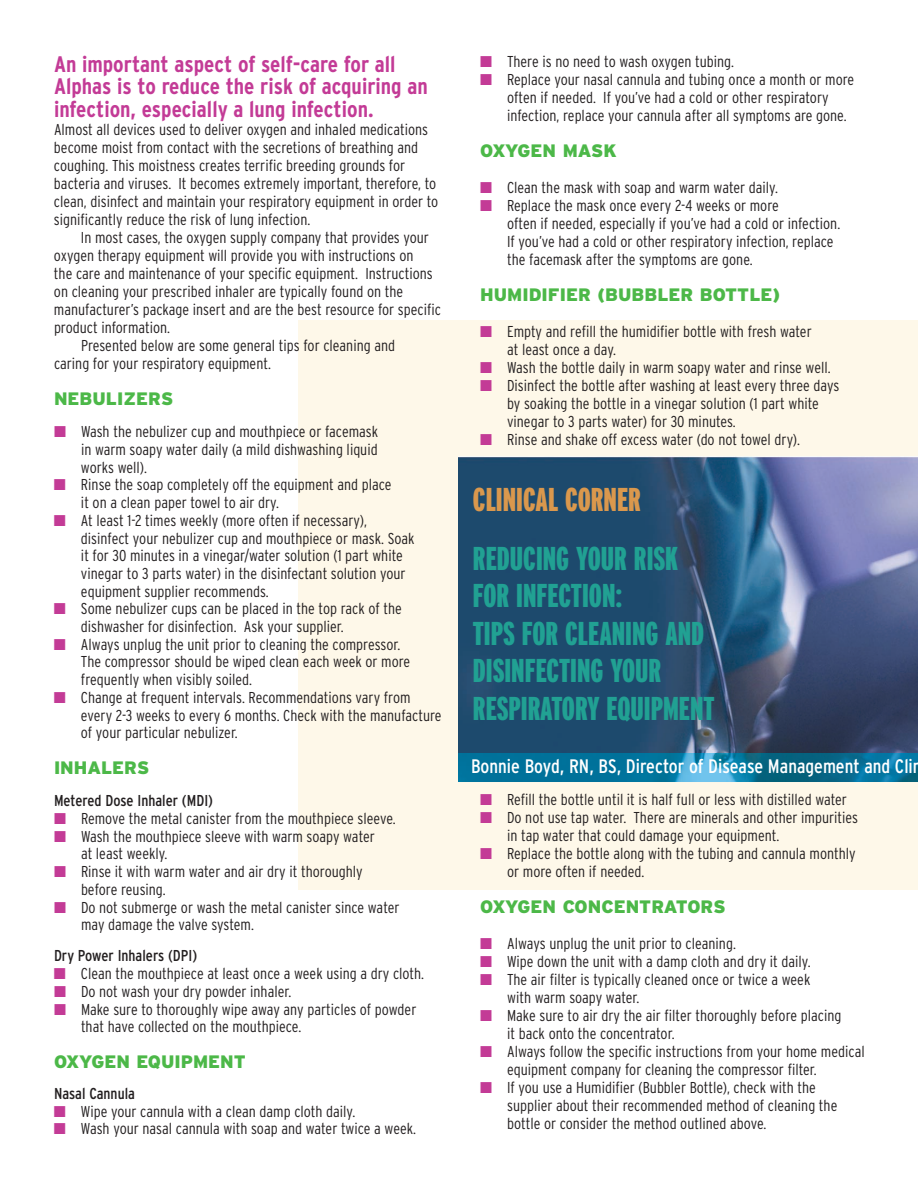
<style>
.page{position:relative;width:918px;height:1188px;background:#fff}
.page>*{position:absolute;margin:0;border:0;box-sizing:border-box;transform-origin:0 0}
.t1{font:900 extra-condensed 33px/37.5px "Interstate";color:#21a193}
.t2{font:900 extra-condensed 33px "Interstate";color:#da984d}
.t3{font:700 condensed 22.5px/22.5px "Interstate";color:#c33b96}
.t4{font:condensed 19.5px "Interstate";color:#fff}
.t5{font:900 18px "Interstate";color:#4cb848}
.t6{font:300 condensed 15.75px/18px "Interstate";color:#231f20}
.t7{font:condensed 15.75px "Interstate";color:#231f20}
.s1{color:#c33b96}
</style>
<div class="page">
<div style="left:298px;top:320px;width:620px;height:570px;background:#fef8e9"></div>
<img style="left:459px;top:457px;width:459px;height:296px">
<img style="left:459px;top:753px;width:459px;height:29px">
<h2 class="t3" style="left:54px;top:53px;width:375px">An important aspect of self-care for all<br>Alphas is to reduce the risk of acquiring an infection, especially a lung infection.</h2>
<p class="t6" style="left:54px;top:121px;width:386px">Almost all devices used to deliver oxygen and inhaled medications become moist from contact with the secretions of breathing and coughing. This moistness creates terrific breeding grounds for bacteria and viruses. It becomes extremely important, therefore, to clean, disinfect and maintain your respiratory equipment in order to significantly reduce the risk of lung infection.</p>
<p class="t6" style="left:81px;top:229px;width:350px">In most cases, the oxygen supply company that provides your</p>
<p class="t6" style="left:54px;top:247px;width:361px">oxygen therapy equipment will provide you with instructions on</p>
<p class="t6" style="left:54px;top:265px;width:380px">the care and maintenance of your specific equipment. Instructions</p>
<p class="t6" style="left:54px;top:283px;width:351px">on cleaning your prescribed inhaler are typically found on the</p>
<p class="t6" style="left:54px;top:301px;width:389px">manufacturer’s package insert and are the best resource for specific</p>
<p class="t6" style="left:54px;top:319px;width:118px">product information.</p>
<p class="t6" style="left:81px;top:337px;width:316px">Presented below are some general tips for cleaning and</p>
<p class="t6" style="left:54px;top:355px;width:218px">caring for your respiratory equipment.</p>
<p class="t5" style="left:54px;top:388px;width:121px">NEBULIZERS</p>
<p class="t6" style="left:81px;top:423px;width:299px;text-align:justify;text-indent:-27px"><span class="s1">■</span> Wash the nebulizer cup and mouthpiece or facemask in warm soapy water daily (a mild dishwashing liquid works well).</p>
<p class="t6" style="left:81px;top:476px;width:312px;text-indent:-27px"><span class="s1">■</span> Rinse the soap completely off the equipment and place it on a clean paper towel to air dry.</p>
<p class="t6" style="left:81px;top:512px;width:335px;text-indent:-27px"><span class="s1">■</span> At least 1-2 times weekly (more often if necessary), disinfect your nebulizer cup and mouthpiece or mask. Soak it for 30 minutes in a vinegar/water solution (1 part white vinegar to 3 parts water) in the disinfectant solution your equipment supplier recommends.</p>
<p class="t6" style="left:81px;top:600px;width:322px;text-indent:-27px"><span class="s1">■</span> Some nebulizer cups can be placed in the top rack of the dishwasher for disinfection. Ask your supplier.</p>
<p class="t6" style="left:81px;top:636px;width:331px;text-indent:-27px"><span class="s1">■</span> Always unplug the unit prior to cleaning the compressor.<br>The compressor should be wiped clean each week or more frequently when visibly soiled.</p>
<p class="t6" style="left:81px;top:689px;width:362px;text-indent:-27px"><span class="s1">■</span> Change at frequent intervals. Recommendations vary from every 2-3 weeks to every 6 months. Check with the manufacture of your particular nebulizer.</p>
<p class="t5" style="left:54px;top:757px;width:97px">INHALERS</p>
<p class="t7" style="left:54px;top:792px;width:161px">Metered Dose Inhaler (MDI)</p>
<p class="t6" style="left:54px;top:810px;width:343px"><span class="s1">■</span> Remove the metal canister from the mouthpiece sleeve.</p>
<p class="t6" style="left:81px;top:828px;width:295px;text-indent:-27px"><span class="s1">■</span> Wash the mouthpiece sleeve with warm soapy water at least weekly.</p>
<p class="t6" style="left:81px;top:863px;width:283px;text-indent:-27px"><span class="s1">■</span> Rinse it with warm water and air dry it thoroughly before reusing.</p>
<p class="t6" style="left:81px;top:898px;width:320px;text-indent:-27px"><span class="s1">■</span> Do not submerge or wash the metal canister since water may damage the valve system.</p>
<p class="t7" style="left:54px;top:947px;width:145px">Dry Power Inhalers (DPI)</p>
<p class="t6" style="left:54px;top:965px;width:372px"><span class="s1">■</span> Clean the mouthpiece at least once a week using a dry cloth.</p>
<p class="t6" style="left:54px;top:982px;width:239px"><span class="s1">■</span> Do not wash your dry powder inhaler.</p>
<p class="t6" style="left:81px;top:1000px;width:337px;text-indent:-27px"><span class="s1">■</span> Make sure to thoroughly wipe away any particles of powder that have collected on the mouthpiece.</p>
<p class="t5" style="left:54px;top:1051px;width:193px">OXYGEN EQUIPMENT</p>
<p class="t7" style="left:54px;top:1084px;width:83px">Nasal Cannula</p>
<p class="t6" style="left:54px;top:1102px;width:303px"><span class="s1">■</span> Wipe your cannula with a clean damp cloth daily.</p>
<p class="t6" style="left:54px;top:1120px;width:364px"><span class="s1">■</span> Wash your nasal cannula with soap and water twice a week.</p>
<p class="t6" style="left:480px;top:52px;width:256px"><span class="s1">■</span> There is no need to wash oxygen tubing.</p>
<p class="t6" style="left:507px;top:70px;width:349px;text-indent:-27px"><span class="s1">■</span> Replace your nasal cannula and tubing once a month or more often if needed. If you’ve had a cold or other respiratory infection, replace your cannula after all symptoms are gone.</p>
<p class="t5" style="left:480px;top:140px;width:138px">OXYGEN MASK</p>
<p class="t6" style="left:480px;top:178px;width:299px"><span class="s1">■</span> Clean the mask with soap and warm water daily.</p>
<p class="t6" style="left:507px;top:196px;width:335px;text-indent:-27px"><span class="s1">■</span> Replace the mask once every 2-4 weeks or more<br>often if needed, especially if you’ve had a cold or infection.<br>If you’ve had a cold or other respiratory infection, replace the facemask after the symptoms are gone.</p>
<p class="t5" style="left:480px;top:284px;width:302px">HUMIDIFIER (BUBBLER BOTTLE)</p>
<p class="t6" style="left:507px;top:322px;width:306px;text-indent:-27px"><span class="s1">■</span> Empty and refill the humidifier bottle with fresh water at least once a day.</p>
<p class="t6" style="left:480px;top:358px;width:352px"><span class="s1">■</span> Wash the bottle daily in warm soapy water and rinse well.</p>
<p class="t6" style="left:507px;top:376px;width:334px;text-indent:-27px"><span class="s1">■</span> Disinfect the bottle after washing at least every three days by soaking the bottle in a vinegar solution (1 part white vinegar to 3 parts water) for 30 minutes.</p>
<p class="t6" style="left:480px;top:430px;width:321px"><span class="s1">■</span> Rinse and shake off excess water (do not towel dry).</p>
<h1 class="t2" style="left:473px;top:481px;width:170px">CLINICAL CORNER</h1>
<h1 class="t1" style="left:473px;top:540px;width:243px">REDUCING YOUR RISK<br>FOR INFECTION:<br>TIPS FOR CLEANING AND<br>DISINFECTING YOUR<br>RESPIRATORY EQUIPMENT</h1>
<p class="t4" style="left:471px;top:755px;width:452px">Bonnie Boyd, RN, BS, Director of Disease Management and Clin</p>
<p class="t6" style="left:480px;top:790px;width:368px"><span class="s1">■</span> Refill the bottle until it is half full or less with distilled water</p>
<p class="t6" style="left:507px;top:808px;width:352px;text-indent:-27px"><span class="s1">■</span> Do not use tap water. There are minerals and other impurities in tap water that could damage your equipment.</p>
<p class="t6" style="left:507px;top:844px;width:350px;text-indent:-27px"><span class="s1">■</span> Replace the bottle along with the tubing and cannula monthly or more often if needed.</p>
<p class="t5" style="left:480px;top:896px;width:247px">OXYGEN CONCENTRATORS</p>
<p class="t6" style="left:480px;top:934px;width:257px"><span class="s1">■</span> Always unplug the unit prior to cleaning.</p>
<p class="t6" style="left:480px;top:952px;width:332px"><span class="s1">■</span> Wipe down the unit with a damp cloth and dry it daily.</p>
<p class="t6" style="left:507px;top:970px;width:305px;text-indent:-27px"><span class="s1">■</span> The air filter is typically cleaned once or twice a week with warm soapy water.</p>
<p class="t6" style="left:507px;top:1006px;width:336px;text-indent:-27px"><span class="s1">■</span> Make sure to air dry the air filter thoroughly before placing it back onto the concentrator.</p>
<p class="t6" style="left:507px;top:1042px;width:359px;text-indent:-27px"><span class="s1">■</span> Always follow the specific instructions from your home medical equipment company for cleaning the compressor filter.</p>
<p class="t6" style="left:507px;top:1078px;width:332px;text-indent:-27px"><span class="s1">■</span> If you use a Humidifier (Bubbler Bottle), check with the supplier about their recommended method of cleaning the bottle or consider the method outlined above.</p>
</div>
